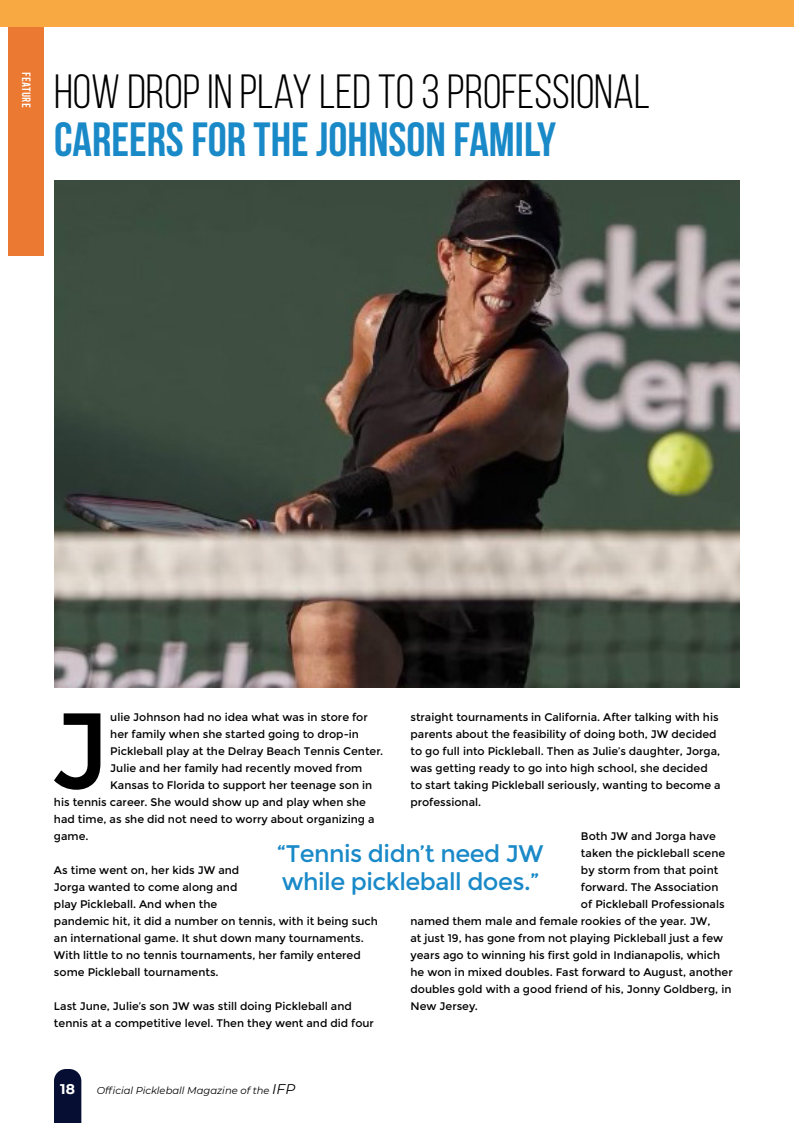
<style>
.page{position:relative;width:794px;height:1123px;background:#fff}
.page>*{position:absolute;margin:0;border:0;box-sizing:border-box;transform-origin:0 0}
.t1{font:108.3px "Montserrat";color:#000}
.t2{font:48px "Bebas Neue";color:#000}
.t3{font:700 48px "Bebas Neue";color:#1989c8}
.t4{font:24px/28px "Montserrat";letter-spacing:-.02em;color:#1989c8}
.t5{font:700 14px "Montserrat";color:#fff}
.t6{font:12px "Bebas";letter-spacing:.025em;color:#fff}
.t7{font:11px/17px "Montserrat";color:#000}
.t8{font:italic 10px "Montserrat";color:#000}
.s1{font-size:14px}
</style>
<div class="page">
<div style="left:0;top:0;width:794px;height:27px;background:#f9a941"></div>
<svg style="left:54px;top:1069px;width:27px;height:54px"></svg>
<div style="left:8px;top:27px;width:36px;height:228px;background:#eb7932"></div>
<img style="left:54px;top:181px;width:686px;height:506px">
<p class="t6" style="left:32px;top:72px;width:37px;rotate:90deg">Feature</p>
<h2 class="t2" style="left:54px;top:66px;width:598px">HOW DROP IN PLAY LED TO 3 PROFESSIONAL</h2>
<h2 class="t3" style="left:54px;top:113px;width:504px">CAREERS FOR THE JOHNSON FAMILY</h2>
<h1 class="t1" style="left:51px;top:688px;width:61px">J</h1>
<p class="t7" style="left:110px;top:709px;width:259px">ulie Johnson had no idea what was in store for</p>
<p class="t7" style="left:410px;top:709px;width:312px">straight tournaments in California. After talking with his parents about the feasibility of doing both, JW decided to go full into Pickleball. Then as Julie’s daughter, Jorga, was getting ready to go into high school, she decided to start taking Pickleball seriously, wanting to become a professional.</p>
<p class="t7" style="left:581px;top:828px;width:136px">Both JW and Jorga have</p>
<p class="t7" style="left:581px;top:845px;width:146px">taken the pickleball scene</p>
<p class="t7" style="left:581px;top:862px;width:139px">by storm from that point</p>
<p class="t7" style="left:581px;top:879px;width:139px">forward. The Association</p>
<p class="t7" style="left:581px;top:896px;width:145px">of Pickleball Professionals</p>
<p class="t7" style="left:410px;top:913px;width:301px">named them male and female rookies of the year. JW,</p>
<p class="t7" style="left:410px;top:930px;width:314px">at just 19, has gone from not playing Pickleball just a few</p>
<p class="t7" style="left:410px;top:947px;width:311px">years ago to winning his first gold in Indianapolis, which</p>
<p class="t7" style="left:410px;top:964px;width:324px">he won in mixed doubles. Fast forward to August, another</p>
<p class="t7" style="left:410px;top:981px;width:322px">doubles gold with a good friend of his, Jonny Goldberg, in</p>
<p class="t7" style="left:410px;top:998px;width:69px">New Jersey.</p>
<p class="t7" style="left:110px;top:726px;width:250px">her family when she started going to drop-in</p>
<p class="t7" style="left:110px;top:743px;width:275px">Pickleball play at the Delray Beach Tennis Center.</p>
<p class="t7" style="left:110px;top:760px;width:254px">Julie and her family had recently moved from</p>
<p class="t7" style="left:110px;top:777px;width:263px">Kansas to Florida to support her teenage son in</p>
<p class="t7" style="left:54px;top:794px;width:314px">his tennis career. She would show up and play when she</p>
<p class="t7" style="left:54px;top:811px;width:322px">had time, as she did not need to worry about organizing a</p>
<p class="t7" style="left:54px;top:828px;width:36px">game.</p>
<p class="t7" style="left:54px;top:862px;width:325px">As time went on, her kids JW and<br>Jorga wanted to come along and<br>play Pickleball. And when the<br>pandemic hit, it did a number on tennis, with it being such an international game. It shut down many tournaments.<br>With little to no tennis tournaments, her family entered some Pickleball tournaments.</p>
<p class="t7" style="left:54px;top:998px;width:322px">Last June, Julie’s son JW was still doing Pickleball and tennis at a competitive level. Then they went and did four</p>
<h3 class="t4" style="left:277px;top:840px;width:268px">“Tennis didn’t need JW while pickleball does.”</h3>
<p class="t5" style="left:60px;top:1078px;width:16px">18</p>
<p class="t8" style="left:97px;top:1083px;width:200px">Official Pickleball Magazine of the <span class="s1">IFP</span></p>
</div>
